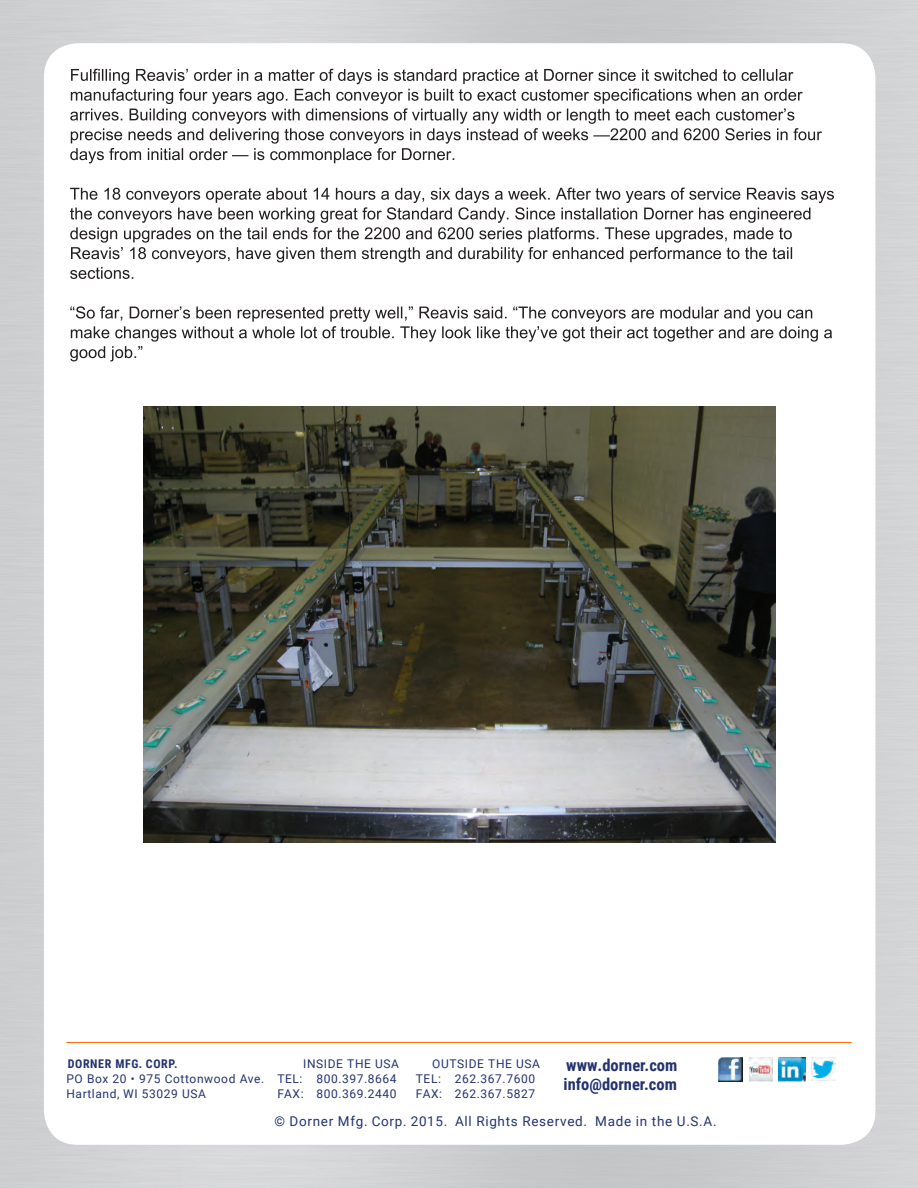
<style>
.page{position:relative;width:918px;height:1188px;background:#fff}
.page>*{position:absolute;margin:0;border:0;box-sizing:border-box;transform-origin:0 0}
.t1{font:700 16.5px/19.8px "Roboto Condensed";color:#23336f}
.t2{font:13.5px "Roboto";letter-spacing:.05em;color:#23336f}
.t3{font:12px/15px "Roboto";letter-spacing:.05em;color:#23336f}
.t4{font:700 12px "Roboto Condensed";letter-spacing:.05em;color:#23336f}
</style>
<div class="page">
<img style="left:0;top:0;width:918px;height:1188px">
<div style="left:44px;top:43px;width:831px;height:1102px;background:#fff;border-radius:34px"></div>
<svg style="left:70px;top:69px;width:752px;height:94px"></svg>
<svg style="left:70px;top:188px;width:764px;height:91px"></svg>
<svg style="left:70px;top:306px;width:762px;height:55px"></svg>
<img style="left:143px;top:407px;width:632px;height:436px">
<hr style="left:66px;top:1042px;width:786px;height:1px;background:#ff6b0d">
<img style="left:718px;top:1057px;width:25px;height:25px">
<img style="left:749px;top:1057px;width:24px;height:24px">
<img style="left:779px;top:1057px;width:26px;height:24px">
<img style="left:811px;top:1057px;width:24px;height:24px">
<p class="t4" style="left:68px;top:1055px;width:111px">DORNER MFG. CORP.</p>
<p class="t3" style="left:66px;top:1070px;width:199px">PO Box 20 • 975 Cottonwood Ave.<br>Hartland, WI 53029 USA</p>
<h1 class="t1" style="left:564px;top:1054px;width:115px">www.dorner.com info@dorner.com</h1>
<p class="t3" style="left:277px;top:1055px;width:123px;text-indent:26px">INSIDE THE USA<br>TEL: 800.397.8664<br>FAX: 800.369.2440</p>
<p class="t3" style="left:416px;top:1055px;width:126px;text-indent:16px">OUTSIDE THE USA<br>TEL: 262.367.7600<br>FAX: 262.367.5827</p>
<p class="t2" style="left:274px;top:1112px;width:444px">© Dorner Mfg. Corp. 2015. All Rights Reserved. Made in the U.S.A.</p>
</div>
